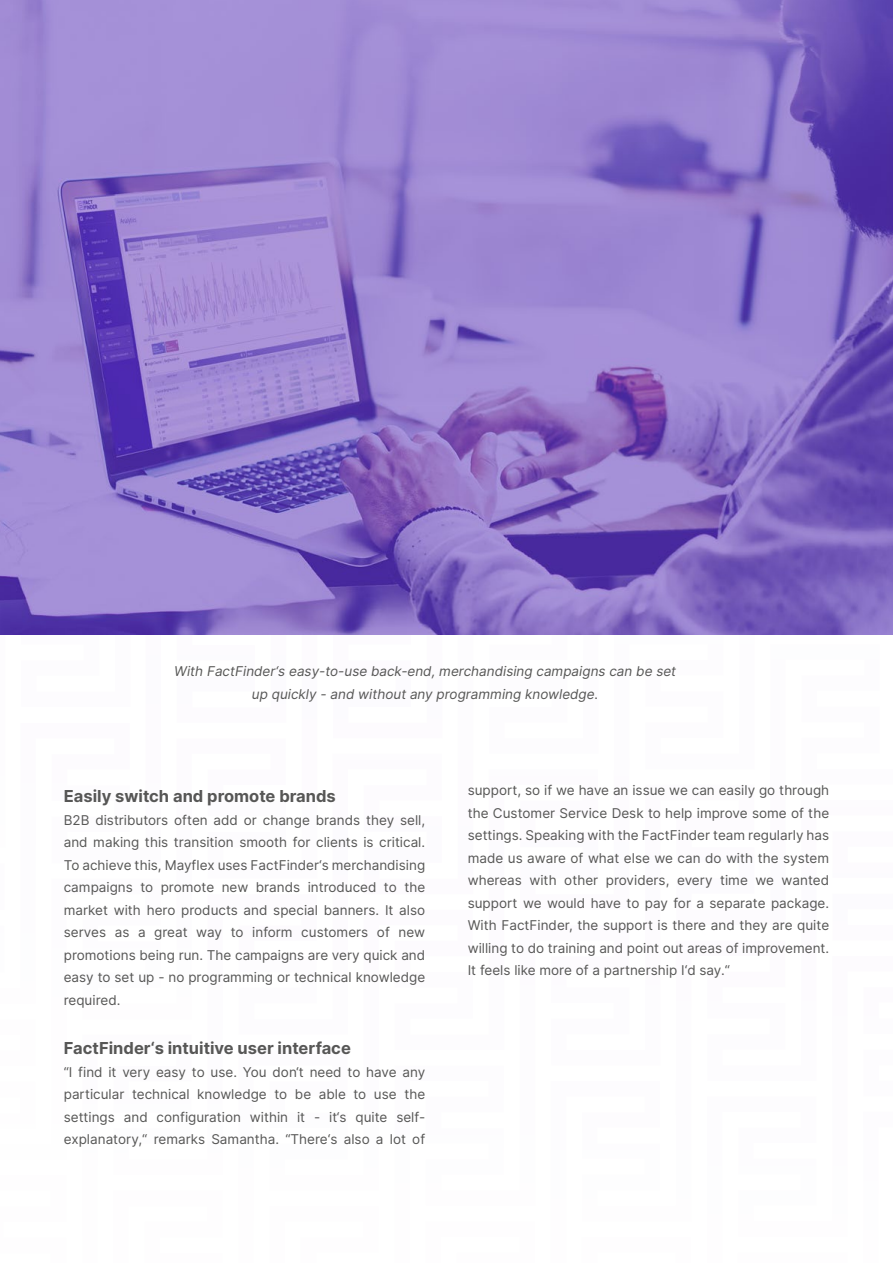
<style>
.page{position:relative;width:893px;height:1263px;background:#fff}
.page>*{position:absolute;margin:0;border:0;box-sizing:border-box;transform-origin:0 0}
.t1{font:700 16.5px "Inter";color:#575756}
.t2{font:13.5px/22.5px "Inter";color:#575756;text-align:justify}
.t3{font:italic 13.5px/22.5px "Inter";color:#575756;text-align:center}
</style>
<div class="page">
<img style="left:0;top:0;width:893px;height:634px">
<p class="t3" style="left:174px;top:660px;width:503px">With FactFinder‘s easy-to-use back-end, merchandising campaigns can be set up quickly - and without any programming knowledge.</p>
<p class="t1" style="left:64px;top:784px;width:274px">Easily switch and promote brands</p>
<p class="t2" style="left:64px;top:808px;width:363px">B2B distributors often add or change brands they sell, and making this transition smooth for clients is critical.<br>To achieve this, Mayflex uses FactFinder‘s merchandising campaigns to promote new brands introduced to the market with hero products and special banners. It also serves as a great way to inform customers of new promotions being run. The campaigns are very quick and easy to set up - no programming or technical knowledge required.</p>
<p class="t1" style="left:64px;top:1036px;width:289px">FactFinder‘s intuitive user interface</p>
<p class="t2" style="left:64px;top:1060px;width:363px">“I find it very easy to use. You don‘t need to have any particular technical knowledge to be able to use the settings and configuration within it - it‘s quite self&shy;explanatory,“ remarks Samantha. “There‘s also a lot of</p>
<p class="t2" style="left:468px;top:778px;width:363px">support, so if we have an issue we can easily go through the Customer Service Desk to help improve some of the settings. Speaking with the FactFinder team regularly has made us aware of what else we can do with the system whereas with other providers, every time we wanted support we would have to pay for a separate package.<br>With FactFinder, the support is there and they are quite willing to do training and point out areas of improvement.<br>It feels like more of a partnership I‘d say.“</p>
</div>
